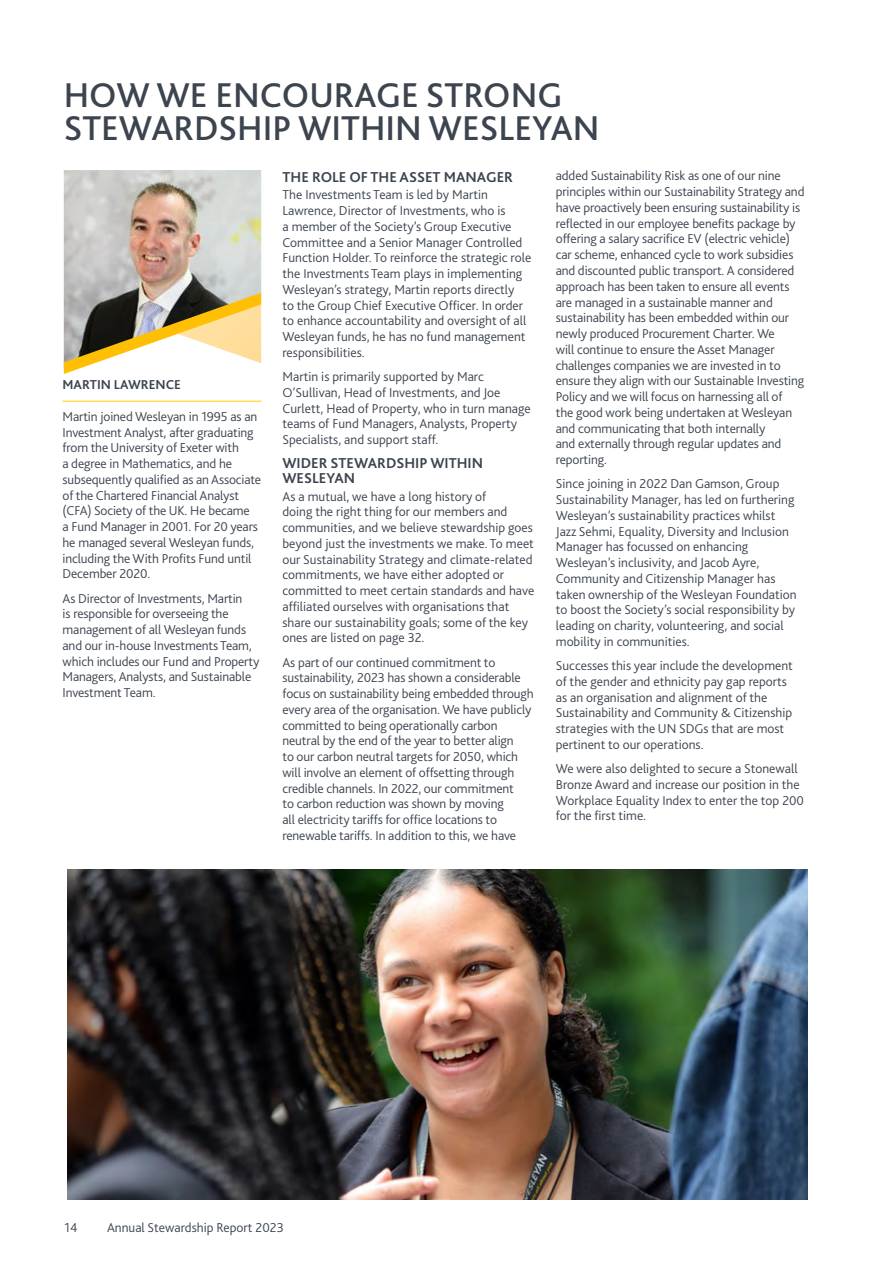
<style>
.page{position:relative;width:893px;height:1263px;background:#fff}
.page>*{position:absolute;margin:0;border:0;box-sizing:border-box;transform-origin:0 0}
.t1{font:500 36px/33px "Bliss 2";color:#3c444f}
.t2{font:700 15px/15px "Bliss 2";color:#3c444f}
.t3{font:300 13.5px/15.8px "Bliss 2";letter-spacing:-.01em;color:#3c444f}
.t4{font:700 13.5px "Bliss 2";color:#3c444f}
</style>
<div class="page">
<img style="left:64px;top:170px;width:197px;height:123px">
<svg style="left:64px;top:293px;width:197px;height:81px"></svg>
<hr style="left:63px;top:401px;width:198px;height:1px;background:#ffca00">
<img style="left:68px;top:870px;width:740px;height:329px">
<h1 class="t1" style="left:64px;top:79px;width:537px">HOW WE ENCOURAGE STRONG<br>STEWARDSHIP WITHIN WESLEYAN</h1>
<p class="t2" style="left:282px;top:169px;width:232px">THE ROLE OF THE ASSET MANAGER</p>
<p class="t3" style="left:282px;top:187px;width:250px">The Investments Team is led by Martin Lawrence, Director of Investments, who is<br>a member of the Society’s Group Executive Committee and a Senior Manager Controlled Function Holder. To reinforce the strategic role the Investments Team plays in implementing Wesleyan’s strategy, Martin reports directly<br>to the Group Chief Executive Officer. In order to enhance accountability and oversight of all Wesleyan funds, he has no fund management responsibilities.</p>
<p class="t3" style="left:282px;top:369px;width:250px">Martin is primarily supported by Marc O’Sullivan, Head of Investments, and Joe Curlett, Head of Property, who in turn manage teams of Fund Managers, Analysts, Property Specialists, and support staff.</p>
<p class="t2" style="left:282px;top:455px;width:202px">WIDER STEWARDSHIP WITHIN<br>WESLEYAN</p>
<p class="t3" style="left:282px;top:488px;width:253px">As a mutual, we have a long history of<br>doing the right thing for our members and communities, and we believe stewardship goes beyond just the investments we make. To meet our Sustainability Strategy and climate-related commitments, we have either adopted or committed to meet certain standards and have affiliated ourselves with organisations that share our sustainability goals; some of the key ones are listed on page 32.</p>
<p class="t3" style="left:282px;top:654px;width:253px">As part of our continued commitment to sustainability, 2023 has shown a considerable focus on sustainability being embedded through every area of the organisation. We have publicly committed to being operationally carbon neutral by the end of the year to better align<br>to our carbon neutral targets for 2050, which will involve an element of offsetting through credible channels. In 2022, our commitment<br>to carbon reduction was shown by moving<br>all electricity tariffs for office locations to renewable tariffs. In addition to this, we have</p>
<p class="t3" style="left:556px;top:168px;width:250px">added Sustainability Risk as one of our nine principles within our Sustainability Strategy and have proactively been ensuring sustainability is reflected in our employee benefits package by offering a salary sacrifice EV (electric vehicle) car scheme, enhanced cycle to work subsidies and discounted public transport. A considered approach has been taken to ensure all events are managed in a sustainable manner and sustainability has been embedded within our newly produced Procurement Charter. We<br>will continue to ensure the Asset Manager challenges companies we are invested in to ensure they align with our Sustainable Investing Policy and we will focus on harnessing all of<br>the good work being undertaken at Wesleyan and communicating that both internally<br>and externally through regular updates and reporting.</p>
<p class="t3" style="left:556px;top:476px;width:242px">Since joining in 2022 Dan Gamson, Group Sustainability Manager, has led on furthering Wesleyan’s sustainability practices whilst Jazz Sehmi, Equality, Diversity and Inclusion Manager has focussed on enhancing Wesleyan’s inclusivity, and Jacob Ayre, Community and Citizenship Manager has taken ownership of the Wesleyan Foundation to boost the Society’s social responsibility by leading on charity, volunteering, and social mobility in communities.</p>
<p class="t3" style="left:556px;top:658px;width:239px">Successes this year include the development of the gender and ethnicity pay gap reports as an organisation and alignment of the Sustainability and Community &amp; Citizenship strategies with the UN SDGs that are most pertinent to our operations.</p>
<p class="t3" style="left:556px;top:761px;width:250px">We were also delighted to secure a Stonewall Bronze Award and increase our position in the Workplace Equality Index to enter the top 200 for the first time.</p>
<p class="t4" style="left:63px;top:376px;width:120px">MARTIN LAWRENCE</p>
<p class="t3" style="left:63px;top:408px;width:200px">Martin joined Wesleyan in 1995 as an Investment Analyst, after graduating from the University of Exeter with<br>a degree in Mathematics, and he subsequently qualified as an Associate of the Chartered Financial Analyst (CFA) Society of the UK. He became<br>a Fund Manager in 2001. For 20 years he managed several Wesleyan funds, including the With Profits Fund until December 2020.</p>
<p class="t3" style="left:63px;top:590px;width:198px">As Director of Investments, Martin<br>is responsible for overseeing the management of all Wesleyan funds and our in-house Investments Team, which includes our Fund and Property<br>Managers, Analysts, and Sustainable<br>Investment Team.</p>
<p class="t3" style="left:64px;top:1219px;width:14px">14</p>
<p class="t3" style="left:107px;top:1219px;width:178px">Annual Stewardship Report 2023</p>
</div>
